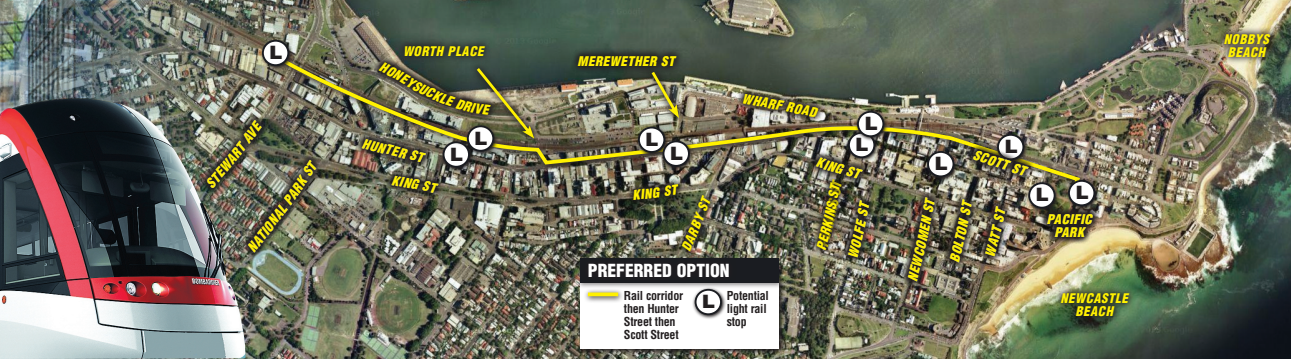
<style>
.page{position:relative;width:1291px;height:359px;background:#fff}
.page>*{position:absolute;margin:0;border:0;box-sizing:border-box;transform-origin:0 0}
._0_RED_HEADING{font:900 18.5px "Helvetica Neue LT";color:#231f20;scale:1.12 1}
._0_RED_HEADING-2{font:900 condensed 17.6px "Helvetica LT";color:#fff}
._3_BODY{font:italic 900 condensed 13px/13px "Helvetica LT";letter-spacing:.04em;color:#fff101;text-align:center}
._3_BODY-2{font:700 condensed 12px/13px "Helvetica LT";letter-spacing:-.02em;color:#231f20}
</style>
<div class="page">
<img style="left:249px;top:0;width:1041px;height:358px">
<img style="left:279px;top:56px;width:803px;height:133px">
<svg style="left:1023px;top:132px;width:9px;height:3px"></svg>
<svg style="left:260px;top:38px;width:37px;height:36px"></svg>
<div style="left:263px;top:41px;width:25px;height:24px;background:#fff;border-radius:50%"></div>
<div style="left:262px;top:40px;width:27px;height:26px;border:2px solid #1a1c21;border-radius:50%"></div>
<svg style="left:1216px;top:26px;width:74px;height:62px"></svg>
<img style="left:1217px;top:27px;width:73px;height:59px">
<img style="left:0;top:0;width:249px;height:358px">
<img style="left:0;top:98px;width:246px;height:260px">
<img style="left:201px;top:113px;width:170px;height:183px">
<svg style="left:789px;top:120px;width:232px;height:238px"></svg>
<svg style="left:820px;top:302px;width:50px;height:56px"></svg>
<img style="left:870px;top:135px;width:245px;height:223px">
<img style="left:920px;top:137px;width:235px;height:221px">
<img style="left:960px;top:256px;width:228px;height:102px">
<img style="left:238px;top:146px;width:209px;height:192px">
<img style="left:385px;top:169px;width:233px;height:83px">
<svg style="left:789px;top:302px;width:74px;height:12px"></svg>
<img style="left:622px;top:118px;width:179px;height:137px">
<img style="left:351px;top:131px;width:238px;height:98px">
<img style="left:735px;top:86px;width:235px;height:88px">
<img style="left:957px;top:143px;width:243px;height:113px">
<img style="left:801px;top:150px;width:241px;height:109px">
<svg style="left:1039px;top:205px;width:85px;height:55px"></svg>
<img style="left:1040px;top:206px;width:82px;height:52px">
<svg style="left:570px;top:47px;width:158px;height:44px"></svg>
<img style="left:571px;top:49px;width:156px;height:40px">
<svg style="left:396px;top:37px;width:159px;height:17px"></svg>
<svg style="left:398px;top:39px;width:155px;height:15px"></svg>
<svg style="left:643px;top:64px;width:48px;height:66px"></svg>
<svg style="left:645px;top:65px;width:44px;height:63px"></svg>
<svg style="left:649px;top:69px;width:30px;height:49px"></svg>
<svg style="left:371px;top:54px;width:207px;height:110px"></svg>
<img style="left:372px;top:56px;width:205px;height:106px">
<svg style="left:1052px;top:284px;width:108px;height:62px"></svg>
<svg style="left:1054px;top:286px;width:105px;height:59px"></svg>
<img style="left:578px;top:292px;width:211px;height:66px">
<div style="left:580px;top:278px;width:198px;height:69px;background:#fff"></div>
<svg style="left:692px;top:302px;width:34px;height:17px"></svg>
<div style="left:695px;top:289px;width:26px;height:24px;background:#fff;border-radius:50%"></div>
<div style="left:694px;top:288px;width:28px;height:26px;border:2px solid #1a1c21;border-radius:50%"></div>
<svg style="left:580px;top:255px;width:352px;height:47px"></svg>
<img style="left:582px;top:256px;width:348px;height:45px">
<img style="left:205px;top:120px;width:58px;height:68px">
<svg style="left:681px;top:194px;width:30px;height:56px"></svg>
<svg style="left:823px;top:179px;width:19px;height:41px"></svg>
<svg style="left:848px;top:200px;width:21px;height:56px"></svg>
<svg style="left:917px;top:196px;width:18px;height:45px"></svg>
<svg style="left:956px;top:199px;width:16px;height:35px"></svg>
<svg style="left:985px;top:206px;width:21px;height:49px"></svg>
<svg style="left:277px;top:159px;width:41px;height:54px"></svg>
<img style="left:379px;top:61px;width:155px;height:77px">
<p class="_0_RED_HEADING" style="left:269px;top:41px;width:13px">l</p>
<p class="_3_BODY" style="left:1223px;top:32px;width:47px;text-align:left">NOBBYS<br>BEACH</p>
<p class="_3_BODY" style="left:403px;top:44px;width:82px">WORTH PLACE</p>
<p class="_3_BODY" style="left:577px;top:55px;width:10px">ME</p>
<p class="_3_BODY" style="left:595px;top:55px;width:48px">REWETHE</p>
<p class="_3_BODY" style="left:649px;top:55px;width:27px">R ST</p>
<p class="_3_BODY" style="left:245px;top:245px;width:50px;rotate:-52deg">NATIONA</p>
<p class="_3_BODY" style="left:364px;top:136px;width:64px;rotate:14deg">HUNTER ST</p>
<p class="_0_RED_HEADING" style="left:450px;top:142px;width:13px">l</p>
<p class="_0_RED_HEADING" style="left:474px;top:127px;width:13px">l</p>
<p class="_0_RED_HEADING" style="left:645px;top:128px;width:13px">l</p>
<p class="_0_RED_HEADING" style="left:670px;top:142px;width:13px">l</p>
<p class="_3_BODY" style="left:393px;top:173px;width:46px;rotate:10deg">KING ST</p>
<p class="_3_BODY" style="left:631px;top:188px;width:46px;rotate:-7deg">KING ST</p>
<p class="_0_RED_HEADING-2" style="left:588px;top:259px;width:143px">PREFERRED OPTION</p>
<p class="_3_BODY" style="left:743px;top:91px;width:77px;rotate:11deg">WHARF ROAD</p>
<p class="_0_RED_HEADING" style="left:864px;top:112px;width:13px">l</p>
<p class="_0_RED_HEADING" style="left:855px;top:133px;width:13px">l</p>
<p class="_3_BODY" style="left:818px;top:155px;width:46px;rotate:17deg">KING ST</p>
<p class="_3_BODY" style="left:816px;top:244px;width:30px;rotate:-76deg">PERK</p>
<p class="_3_BODY" style="left:814px;top:247px;width:30px;rotate:-76deg">PERK</p>
<p class="_3_BODY-2" style="left:624px;top:288px;width:61px">Rail corridor then Hunter<br>Street then<br>Scott Street</p>
<p class="_0_RED_HEADING" style="left:702px;top:290px;width:13px">l</p>
<p class="_3_BODY-2" style="left:726px;top:288px;width:44px">Potential light rail stop</p>
<p class="_0_RED_HEADING" style="left:934px;top:152px;width:13px">l</p>
<p class="_0_RED_HEADING" style="left:1004px;top:135px;width:13px">l</p>
<p class="_3_BODY" style="left:976px;top:148px;width:55px;rotate:18deg">SCOTT ST</p>
<p class="_3_BODY" style="left:905px;top:278px;width:42px;rotate:-76deg">NEW CO</p>
<p class="_3_BODY" style="left:947px;top:259px;width:29px;rotate:-76deg">BOLT</p>
<p class="_0_RED_HEADING" style="left:1035px;top:183px;width:13px">l</p>
<p class="_0_RED_HEADING" style="left:1075px;top:181px;width:13px">l</p>
<p class="_3_BODY" style="left:1046px;top:212px;width:47px">PACIFIC<br>PARK</p>
<p class="_3_BODY" style="left:1060px;top:291px;width:69px">NEWCASTLE<br>BEACH</p>
</div>
